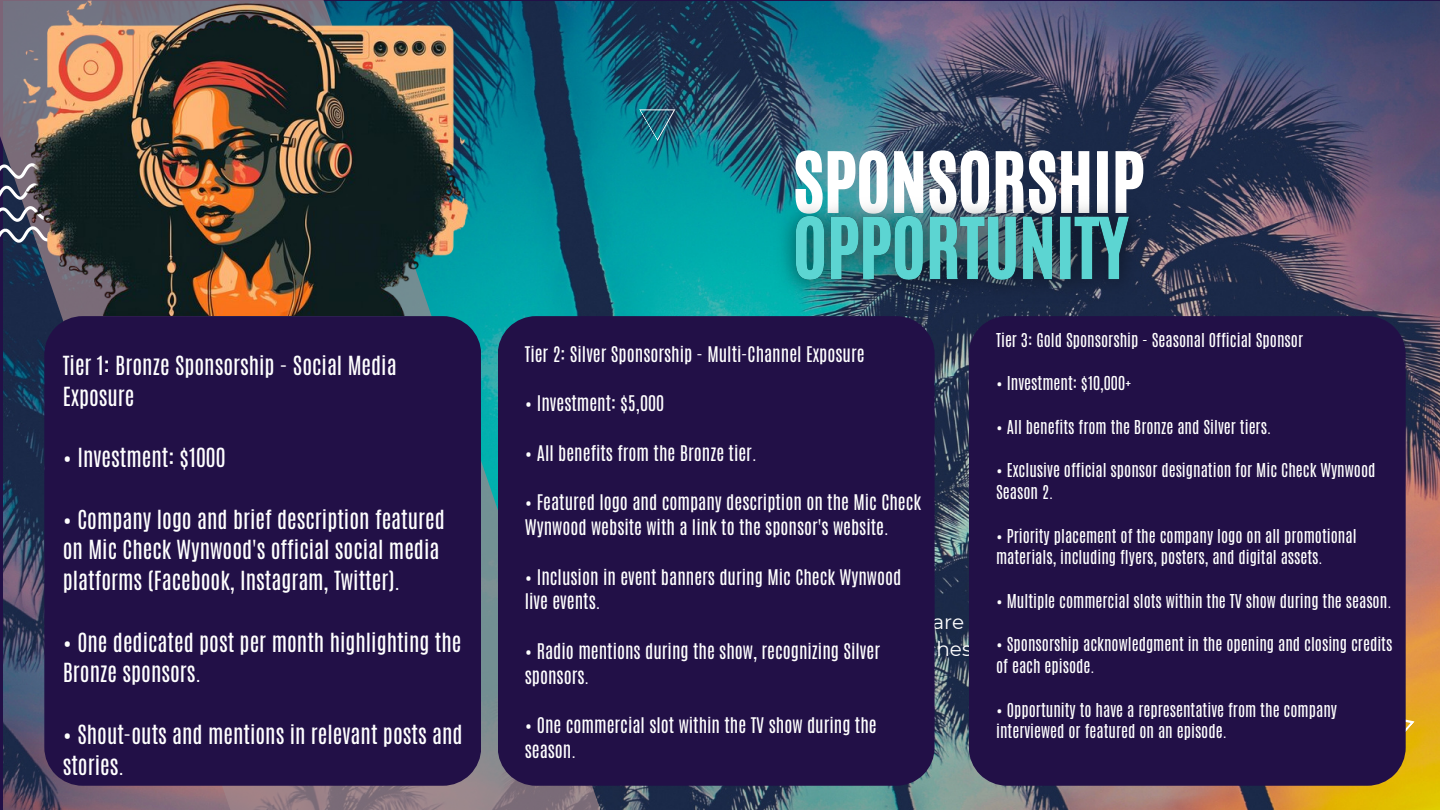
<style>
.page{position:relative;width:1440px;height:810px;background:#fff}
.page>*{position:absolute;margin:0;border:0;box-sizing:border-box;transform-origin:0 0}
.t1{font:70px "CA Generated";color:#fff}
.t2{font:22px/30.8px "Antonio";color:#fff}
.t3{font:20px "Montserrat";color:#fff}
.t4{font:18px/24.8px "Antonio";color:#fff}
.t5{font:16px/21.8px "Antonio";color:#fff}
</style>
<div class="page">
<img style="left:600px;top:2px;width:840px;height:808px">
<svg style="left:0;top:0;width:600px;height:810px;background:#336378"></svg>
<svg style="left:1406px;top:672px;width:9px;height:114px"></svg>
<svg style="left:639px;top:94px;width:46px;height:47px;background:#21647a"></svg>
<div style="left:44px;top:316px;width:437px;height:470px;background:#221047"></div>
<div style="left:498px;top:316px;width:437px;height:470px;background:#221047"></div>
<div style="left:969px;top:316px;width:437px;height:470px;background:#221047"></div>
<img style="left:0;top:0;width:499px;height:316px">
<img style="left:765px;top:188px;width:395px;height:125px">
<p class="t2" style="left:63px;top:350px;width:335px">Tier 1: Bronze Sponsorship - Social Media<br>Exposure</p>
<p class="t2" style="left:63px;top:443px;width:164px">• Investment: $1000</p>
<p class="t2" style="left:63px;top:504px;width:384px">• Company logo and brief description featured on Mic Check Wynwood's official social media platforms (Facebook, Instagram, Twitter).</p>
<p class="t2" style="left:63px;top:627px;width:400px">• One dedicated post per month highlighting the<br>Bronze sponsors.</p>
<p class="t2" style="left:63px;top:719px;width:401px">• Shout-outs and mentions in relevant posts and stories.</p>
<p class="t1" style="left:793px;top:132px;width:353px">SPONSORSHIP</p>
<p class="t5" style="left:996px;top:329px;width:309px">Tier 3: Gold Sponsorship - Seasonal Official Sponsor</p>
<p class="t5" style="left:996px;top:373px;width:137px">• Investment: $10,000+</p>
<p class="t5" style="left:996px;top:416px;width:277px">• All benefits from the Bronze and Silver tiers.</p>
<p class="t5" style="left:996px;top:460px;width:381px">• Exclusive official sponsor designation for Mic Check Wynwood<br>Season 2.</p>
<p class="t5" style="left:996px;top:525px;width:362px">• Priority placement of the company logo on all promotional materials, including flyers, posters, and digital assets.</p>
<p class="t5" style="left:996px;top:590px;width:397px">• Multiple commercial slots within the TV show during the season.</p>
<p class="t5" style="left:996px;top:634px;width:398px">• Sponsorship acknowledgment in the opening and closing credits of each episode.</p>
<p class="t5" style="left:996px;top:699px;width:342px">• Opportunity to have a representative from the company interviewed or featured on an episode.</p>
<p class="t4" style="left:525px;top:342px;width:341px">Tier 2: Silver Sponsorship - Multi-Channel Exposure</p>
<p class="t4" style="left:525px;top:391px;width:141px">• Investment: $5,000</p>
<p class="t4" style="left:525px;top:441px;width:233px">• All benefits from the Bronze tier.</p>
<p class="t4" style="left:525px;top:490px;width:398px">• Featured logo and company description on the Mic Check<br>Wynwood website with a link to the sponsor's website.</p>
<p class="t4" style="left:525px;top:565px;width:378px">• Inclusion in event banners during Mic Check Wynwood live events.</p>
<p class="t4" style="left:525px;top:639px;width:357px">• Radio mentions during the show, recognizing Silver sponsors.</p>
<p class="t4" style="left:525px;top:713px;width:353px">• One commercial slot within the TV show during the season.</p>
<p class="t3" style="left:788px;top:637px;width:378px">lectures, speeches, reports, and more.</p>
</div>
